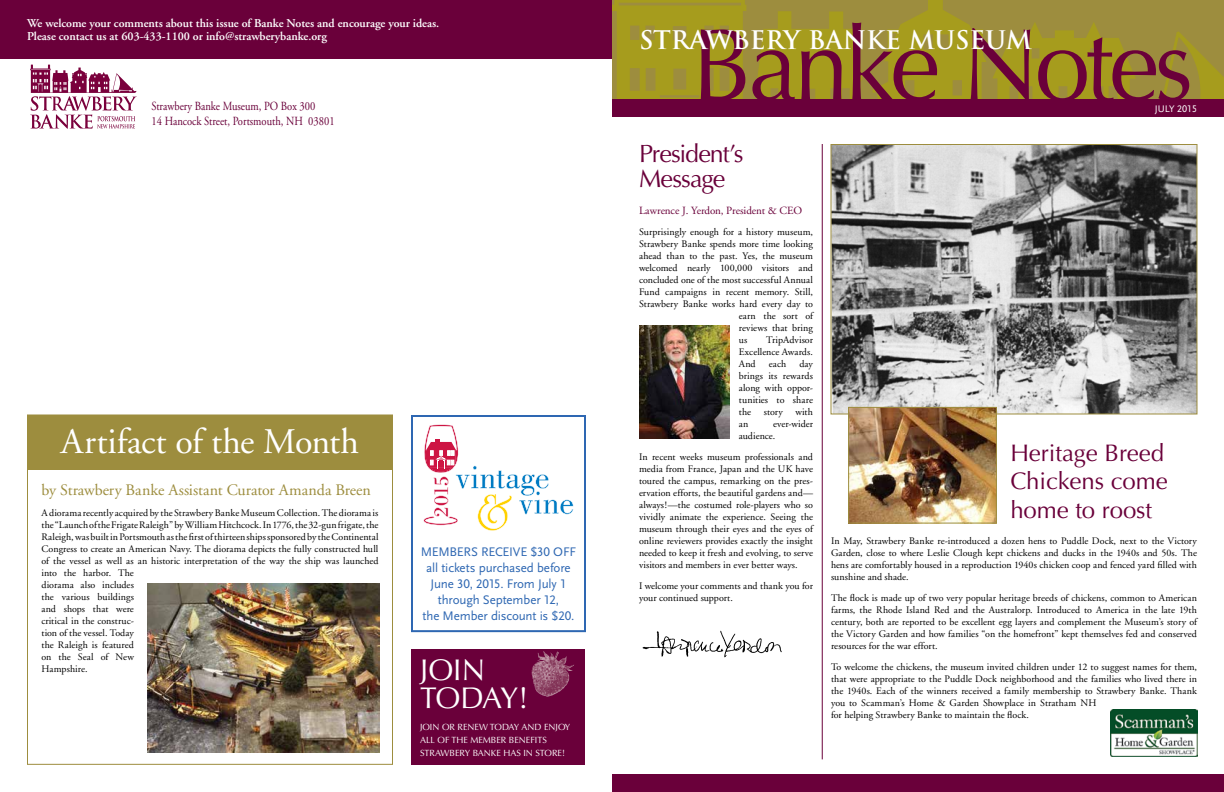
<style>
.page{position:relative;width:1224px;height:792px;background:#fff}
.page>*{position:absolute;margin:0;border:0;box-sizing:border-box;transform-origin:0 0}
.t1{font:103px "Optima";letter-spacing:-.045em;color:#6a003a}
.t2{font:36px "Adobe Garamond";color:#fff}
.t3{font:30px/28px "Optima";color:#fff}
.t4{font:700 25px "Trajan";letter-spacing:-.01em;color:#fff}
.t5{font:25px/25px "Optima";letter-spacing:-.04em;color:#6a003a}
.t6{font:24px/28.8px "Optima";letter-spacing:-.005em;color:#6a003a}
.t7{font:16px "Adobe Garamond";color:#9d8d3e}
.t8{font:13px/16px "Scala Sans LF";letter-spacing:-.015em;color:#2e67b2;text-align:center}
.t9{font:12.4px/14.9px "Adobe Garamond";color:#6a003a;scale:.85 1}
.t10{font:600 12px/13px "Adobe Garamond";letter-spacing:-.005em;color:#fff}
.t11{font:11px "Adobe Garamond";letter-spacing:-.005em;color:#6a003a}
.t12{font:10px/12px "Adobe Garamond";letter-spacing:.005em;color:#000;text-align:justify}
.t13{font:10px "Scala Sans LF";color:#fff}
.t14{font:9px/13px "Optima";color:#fff}
</style>
<div class="page">
<svg style="left:30px;top:65px;width:107px;height:64px"></svg>
<div style="left:411px;top:415px;width:175px;height:217px;border:2px solid #2e67b2"></div>
<svg style="left:612px;top:0;width:612px;height:99px;background:#a1952b"></svg>
<div style="left:612px;top:99px;width:612px;height:18px;background:#6a003a"></div>
<div style="left:0;top:0;width:612px;height:58px;background:#6a003a"></div>
<div style="left:612px;top:774px;width:612px;height:18px;background:#6a003a"></div>
<hr style="left:822px;top:144px;width:1px;height:615px;background:#6a003a">
<img style="left:832px;top:146px;width:364px;height:266px">
<div style="left:830px;top:144px;width:368px;height:270px;border:1px solid #9d8d3e"></div>
<img style="left:642px;top:630px;width:140px;height:28px">
<img style="left:639px;top:325px;width:91px;height:114px">
<div style="left:411px;top:649px;width:174px;height:116px;background:#6a003a"></div>
<img style="left:532px;top:651px;width:42px;height:46px">
<div style="left:27px;top:415px;width:366px;height:54px;background:#9d8d3e"></div>
<img style="left:850px;top:409px;width:145px;height:113px">
<div style="left:848px;top:407px;width:149px;height:117px;border:1px solid #9d8d3e"></div>
<img style="left:1110px;top:709px;width:88px;height:48px">
<svg style="left:423px;top:424px;width:151px;height:107px"></svg>
<div style="left:27px;top:414px;width:366px;height:351px;border:1px solid #9d8d3e"></div>
<img style="left:147px;top:583px;width:233px;height:169px">
<p class="t10" style="left:27px;top:17px;width:414px">We welcome your comments about this issue of Banke Notes and encourage your ideas.<br>Please contact us at 603-433-1100 or info@strawberybanke.org</p>
<p class="t9" style="left:152px;top:99px;width:217px">Strawbery Banke Museum, PO Box 300<br>14 Hancock Street, Portsmouth, NH 03801</p>
<h2 class="t2" style="left:61px;top:423px;width:300px">Artifact of the Month</h2>
<h3 class="t7" style="left:42px;top:481px;width:331px">by Strawbery Banke Assistant Curator Amanda Breen</h3>
<p class="t12" style="left:42px;top:507px;width:339px;text-align:left">A diorama recently acquired by the Strawbery Banke Museum Collection. The diorama is the “Launch of the Frigate Raleigh” by William Hitchcock. In 1776, the 32-gun frigate, the Raleigh, was built in Portsmouth as the first of thirteen ships sponsored by the Continental Congress to create an American Navy. The diorama depicts the fully constructed hull of the vessel as well as an historic interpretation of the way the ship was launched into the harbor. The<br>diorama also includes<br>the various buildings<br>and shops that were<br>critical in the construc-<br>tion of the vessel. Today<br>the Raleigh is featured<br>on the Seal of New<br>Hampshire.</p>
<h3 class="t8" style="left:421px;top:544px;width:157px">MEMBERS RECEIVE $30 OFF all tickets purchased before<br>June 30, 2015. From July 1 through September 12,<br>the Member discount is $20.</h3>
<h3 class="t3" style="left:420px;top:656px;width:110px">JOIN<br>TODAY!</h3>
<p class="t14" style="left:420px;top:720px;width:152px">JOIN OR RENEW TODAY AND ENJOY<br>ALL OF THE MEMBER BENEFITS<br>STRAWBERY BANKE HAS IN STORE!</p>
<h1 class="t1" style="left:692px;top:5px;width:503px">Banke Notes</h1>
<h3 class="t4" style="left:639px;top:24px;width:394px">STRAWBERY BANKE MUSEUM</h3>
<h3 class="t5" style="left:639px;top:142px;width:106px">President’s<br>Message</h3>
<p class="t11" style="left:639px;top:205px;width:165px">Lawrence J. Yerdon, President &amp; CEO</p>
<p class="t12" style="left:639px;top:226px;width:176px">Surprisingly enough for a history museum,</p>
<p class="t12" style="left:639px;top:238px;width:176px">Strawbery Banke spends more time looking</p>
<p class="t12" style="left:639px;top:250px;width:176px">ahead than to the past. Yes, the museum</p>
<p class="t12" style="left:639px;top:262px;width:176px">welcomed nearly 100,000 visitors and</p>
<p class="t12" style="left:639px;top:274px;width:175px">concluded one of the most successful Annual</p>
<p class="t12" style="left:639px;top:286px;width:176px">Fund campaigns in recent memory. Still,</p>
<p class="t12" style="left:639px;top:298px;width:175px">Strawbery Banke works hard every day to</p>
<p class="t12" style="left:739px;top:310px;width:76px">earn the sort of</p>
<p class="t12" style="left:739px;top:322px;width:76px">reviews that bring</p>
<p class="t12" style="left:739px;top:334px;width:10px">us</p>
<p class="t12" style="left:739px;top:334px;width:76px;text-indent:27px">TripAdvisor Excellence Awards.<br>And</p>
<p class="t12" style="left:739px;top:358px;width:76px;text-indent:61px">day brings its rewards along with oppor&shy;tunities to share the</p>
<p class="t12" style="left:769px;top:358px;width:19px">each</p>
<p class="t12" style="left:764px;top:406px;width:21px">story</p>
<p class="t12" style="left:795px;top:406px;width:19px">with</p>
<p class="t12" style="left:739px;top:418px;width:76px;text-indent:34px">ever-wider audience.</p>
<p class="t12" style="left:639px;top:451px;width:176px">In recent weeks museum professionals and media from France, Japan and the UK have toured the campus, remarking on the pres&shy;ervation efforts, the beautiful gardens and— always!—the costumed role-players who so vividly animate the experience. Seeing the museum through their eyes and the eyes of online reviewers provides exactly the insight needed to keep it fresh and evolving, to serve visitors and members in ever better ways.</p>
<p class="t12" style="left:639px;top:580px;width:175px">I welcome your comments and thank you for your continued support.</p>
<p class="t12" style="left:739px;top:418px;width:11px">an</p>
<p class="t13" style="left:1155px;top:103px;width:44px">JULY 2015</p>
<h3 class="t6" style="left:1010px;top:439px;width:159px">Heritage Breed<br>Chickens come home to roost</h3>
<p class="t12" style="left:831px;top:535px;width:368px">In May, Strawbery Banke re-introduced a dozen hens to Puddle Dock, next to the Victory Garden, close to where Leslie Clough kept chickens and ducks in the 1940s and 50s. The hens are comfortably housed in a reproduction 1940s chicken coop and fenced yard filled with sunshine and shade.</p>
<p class="t12" style="left:831px;top:592px;width:368px">The flock is made up of two very popular heritage breeds of chickens, common to American farms, the Rhode Island Red and the Australorp. Introduced to America in the late 19th century, both are reported to be excellent egg layers and complement the Museum’s story of the Victory Garden and how families “on the homefront” kept themselves fed and conserved resources for the war effort.</p>
<p class="t12" style="left:831px;top:661px;width:368px;text-align:left">To welcome the chickens, the museum invited children under 12 to suggest names for them, that were appropriate to the Puddle Dock neighborhood and the families who lived there in the 1940s. Each of the winners received a family membership to Strawbery Banke. Thank you to Scamman’s Home &amp; Garden Showplace in Stratham NH<br>for helping Strawbery Banke to maintain the flock.</p>
</div>
